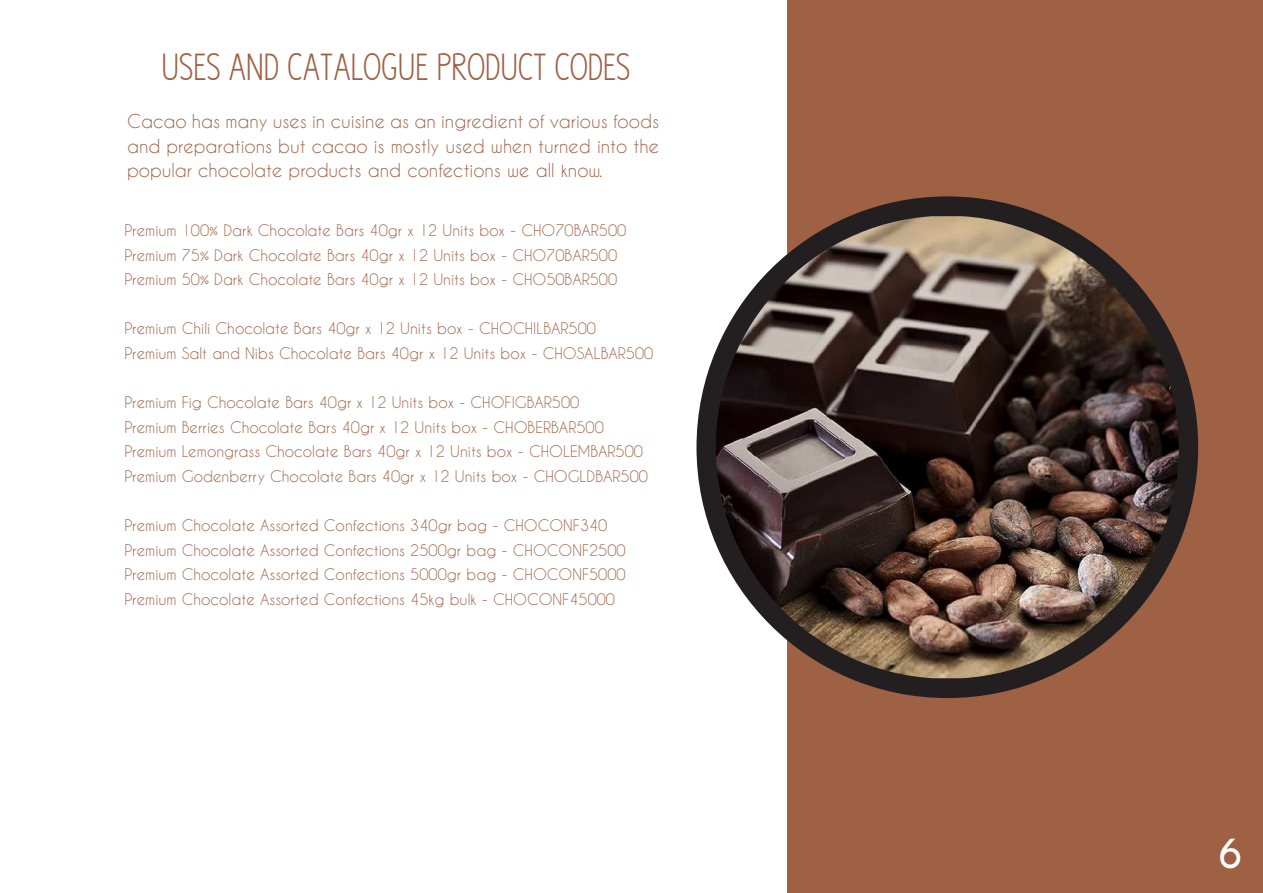
<style>
.page{position:relative;width:1263px;height:893px;background:#fff}
.page>*{position:absolute;margin:0;border:0;box-sizing:border-box;transform-origin:0 0}
.t1{font:37.5px "HYPE";color:#9e6144}
.t2{font:700 37.5px "Caviar Dreams";color:#fff}
.t3{font:18px/24.6px "Caviar Dreams";color:#9e6144;text-align:justify}
.t4{font:15px/24.6px "Caviar Dreams";color:#9e6144}
</style>
<div class="page">
<div style="left:787px;top:0;width:476px;height:893px;background:#9e6144"></div>
<div style="left:696px;top:196px;width:502px;height:502px;background:#231f20;border-radius:50%"></div>
<img style="left:716px;top:216px;width:463px;height:462px;border-radius:224px">
<h1 class="t1" style="left:162px;top:49px;width:470px">USES AND CATALOGUE PRODUCT CODES</h1>
<p class="t3" style="left:127px;top:109px;width:533px">Cacao has many uses in cuisine as an ingredient of various foods and preparations but cacao is mostly used when turned into the popular chocolate products and confections we all know.</p>
<p class="t4" style="left:125px;top:218px;width:503px">Premium 100% Dark Chocolate Bars 40gr x 12 Units box - CHO70BAR500<br>Premium 75% Dark Chocolate Bars 40gr x 12 Units box - CHO70BAR500<br>Premium 50% Dark Chocolate Bars 40gr x 12 Units box - CHO50BAR500</p>
<p class="t4" style="left:125px;top:316px;width:530px">Premium Chili Chocolate Bars 40gr x 12 Units box - CHOCHILBAR500<br>Premium Salt and Nibs Chocolate Bars 40gr x 12 Units box - CHOSALBAR500</p>
<p class="t4" style="left:125px;top:390px;width:525px">Premium Fig Chocolate Bars 40gr x 12 Units box - CHOFIGBAR500<br>Premium Berries Chocolate Bars 40gr x 12 Units box - CHOBERBAR500<br>Premium Lemongrass Chocolate Bars 40gr x 12 Units box - CHOLEMBAR500<br>Premium Godenberry Chocolate Bars 40gr x 12 Units box - CHOGLDBAR500</p>
<p class="t4" style="left:125px;top:513px;width:503px">Premium Chocolate Assorted Confections 340gr bag - CHOCONF340<br>Premium Chocolate Assorted Confections 2500gr bag - CHOCONF2500<br>Premium Chocolate Assorted Confections 5000gr bag - CHOCONF5000<br>Premium Chocolate Assorted Confections 45kg bulk - CHOCONF45000</p>
<h1 class="t2" style="left:1219px;top:832px;width:24px">6</h1>
</div>
